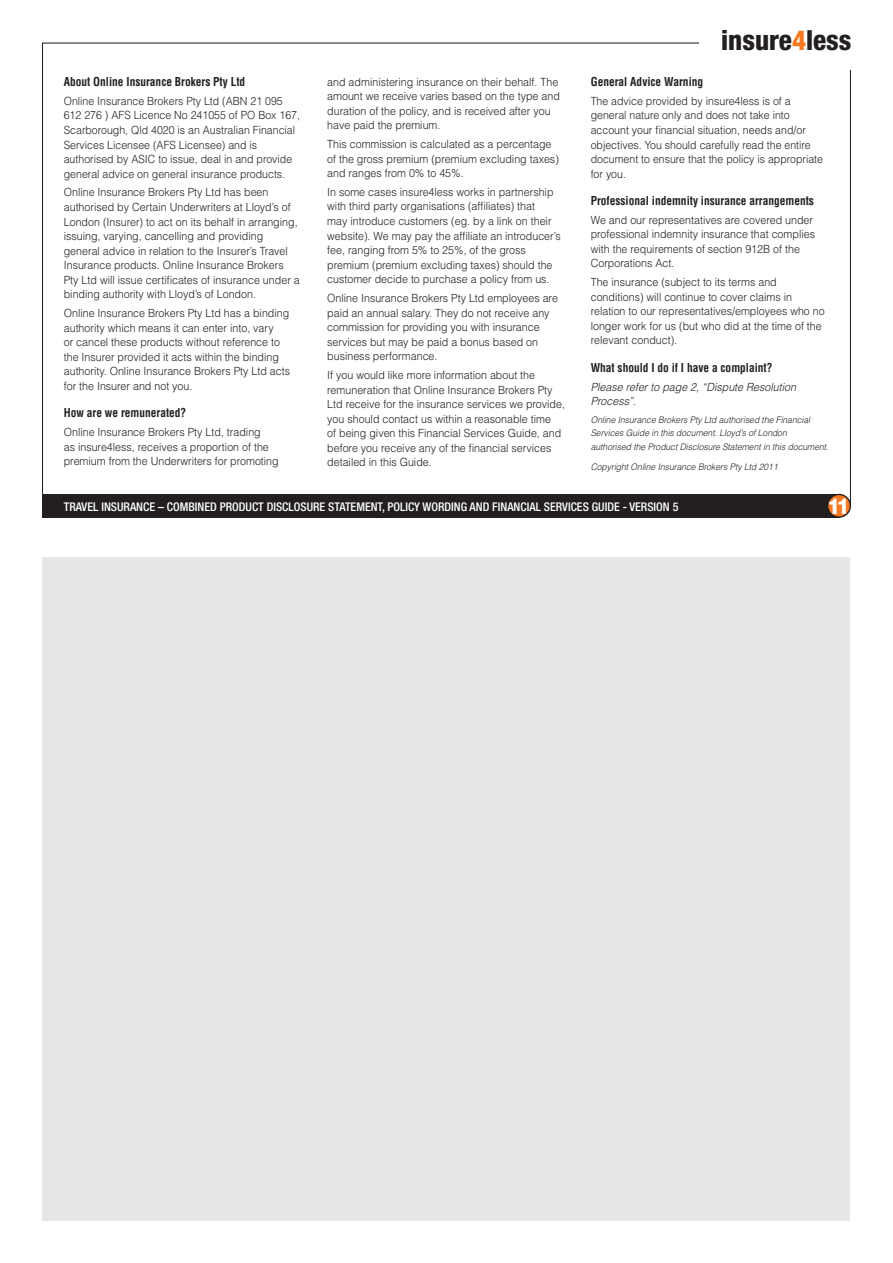
<style>
.page{position:relative;width:893px;height:1263px;background:#fff}
.page>*{position:absolute;margin:0;border:0;box-sizing:border-box;transform-origin:0 0}
.t1{font:800 condensed 27.75px "Helvetica Neue";color:#231f20}
.t2{font:800 22.05px "Helvetica Neue CE";color:#fff;scale:.95 1}
.t3{font:700 condensed 12px "Helvetica";color:#231f20;scale:.95 1}
.t4{font:500 condensed 12px "Helvetica Neue";color:#fff}
.t5{font:300 11.25px/14.5px "Helvetica";color:#231f20;scale:.95 1}
.t6{font:300 11.25px/14.5px "Helvetica";color:#231f20;scale:.94 1}
.t7{font:italic 300 11.25px/14.5px "Helvetica";color:#231f20;scale:.95 1}
.t8{font:italic 300 9px/13.5px "Helvetica";color:#231f20;scale:.95 1}
.s1{color:#f47921}
</style>
<div class="page">
<svg style="left:42px;top:42px;width:809px;height:476px"></svg>
<div style="left:699px;top:37px;width:157px;height:32px;background:#fff"></div>
<div style="left:43px;top:494px;width:796px;height:23px;background:#231f20"></div>
<div style="left:828px;top:494px;width:22px;height:23px;background:#f47921;border-radius:50%"></div>
<div style="left:827px;top:494px;width:24px;height:24px;border:1px solid #231f20;border-radius:50%"></div>
<div style="left:43px;top:557px;width:807px;height:663px;background:#e6e7e9"></div>
<p class="t3" style="left:64px;top:74px;width:192px">About Online Insurance Brokers Pty Ltd</p>
<p class="t6" style="left:64px;top:94px;width:253px">Online Insurance Brokers Pty Ltd (ABN 21 095<br>612 276 ) AFS Licence No 241055 of PO Box 167, Scarborough, Qld 4020 is an Australian Financial Services Licensee (AFS Licensee) and is authorised by ASIC to issue, deal in and provide general advice on general insurance products.</p>
<p class="t5" style="left:64px;top:185px;width:250px">Online Insurance Brokers Pty Ltd has been authorised by Certain Underwriters at Lloyd’s of London (Insurer) to act on its behalf in arranging, issuing, varying, cancelling and providing general advice in relation to the Insurer’s Travel Insurance products. Online Insurance Brokers Pty Ltd will issue certificates of insurance under a binding authority with Lloyd’s of London.</p>
<p class="t5" style="left:64px;top:306px;width:240px">Online Insurance Brokers Pty Ltd has a binding authority which means it can enter into, vary<br>or cancel these products without reference to the Insurer provided it acts within the binding authority. Online Insurance Brokers Pty Ltd acts for the Insurer and not you.</p>
<p class="t3" style="left:64px;top:405px;width:130px">How are we remunerated?</p>
<p class="t5" style="left:64px;top:425px;width:228px">Online Insurance Brokers Pty Ltd, trading<br>as insure4less, receives a proportion of the premium from the Underwriters for promoting</p>
<p class="t5" style="left:327px;top:74px;width:246px">and administering insurance on their behalf. The amount we receive varies based on the type and duration of the policy, and is received after you have paid the premium.</p>
<p class="t5" style="left:327px;top:137px;width:245px">This commission is calculated as a percentage of the gross premium (premium excluding taxes) and ranges from 0% to 45%.</p>
<p class="t5" style="left:327px;top:184px;width:247px">In some cases insure4less works in partnership with third party organisations (affiliates) that<br>may introduce customers (eg. by a link on their website). We may pay the affiliate an introducer’s fee, ranging from 5% to 25%, of the gross premium (premium excluding taxes) should the customer decide to purchase a policy from us.</p>
<p class="t5" style="left:327px;top:291px;width:244px">Online Insurance Brokers Pty Ltd employees are paid an annual salary. They do not receive any commission for providing you with insurance services but may be paid a bonus based on business performance.</p>
<p class="t5" style="left:327px;top:368px;width:252px">If you would like more information about the remuneration that Online Insurance Brokers Pty Ltd receive for the insurance services we provide, you should contact us within a reasonable time<br>of being given this Financial Services Guide, and before you receive any of the financial services detailed in this Guide.</p>
<p class="t1" style="left:721px;top:23px;width:132px">insure<span class="s1">4</span>less</p>
<p class="t3" style="left:591px;top:74px;width:120px">General Advice Warning</p>
<p class="t6" style="left:591px;top:94px;width:249px">The advice provided by insure4less is of a general nature only and does not take into account your financial situation, needs and/or objectives. You should carefully read the entire document to ensure that the policy is appropriate for you.</p>
<p class="t3" style="left:591px;top:193px;width:236px">Professional indemnity insurance arrangements</p>
<p class="t5" style="left:591px;top:212px;width:238px">We and our representatives are covered under professional indemnity insurance that complies with the requirements of section 912B of the Corporations Act.</p>
<p class="t5" style="left:591px;top:275px;width:248px">The insurance (subject to its terms and conditions) will continue to cover claims in relation to our representatives/employees who no longer work for us (but who did at the time of the relevant conduct).</p>
<p class="t3" style="left:591px;top:360px;width:193px">What should I do if I have a complaint?</p>
<p class="t7" style="left:591px;top:379px;width:218px">Please refer to page 2, “Dispute Resolution<br>Process”.</p>
<p class="t8" style="left:591px;top:413px;width:252px">Online Insurance Brokers Pty Ltd authorised the Financial<br>Services Guide in this document. Lloyd’s of London authorised the Product Disclosure Statement in this document.</p>
<p class="t8" style="left:591px;top:460px;width:198px">Copyright Online Insurance Brokers Pty Ltd 2011</p>
<p class="t4" style="left:64px;top:499px;width:616px">TRAVEL INSURANCE – COMBINED PRODUCT DISCLOSURE STATEMENT, POLICY WORDING AND FINANCIAL SERVICES GUIDE - VERSION 5</p>
<p class="t2" style="left:827px;top:492px;width:25px">11</p>
</div>
